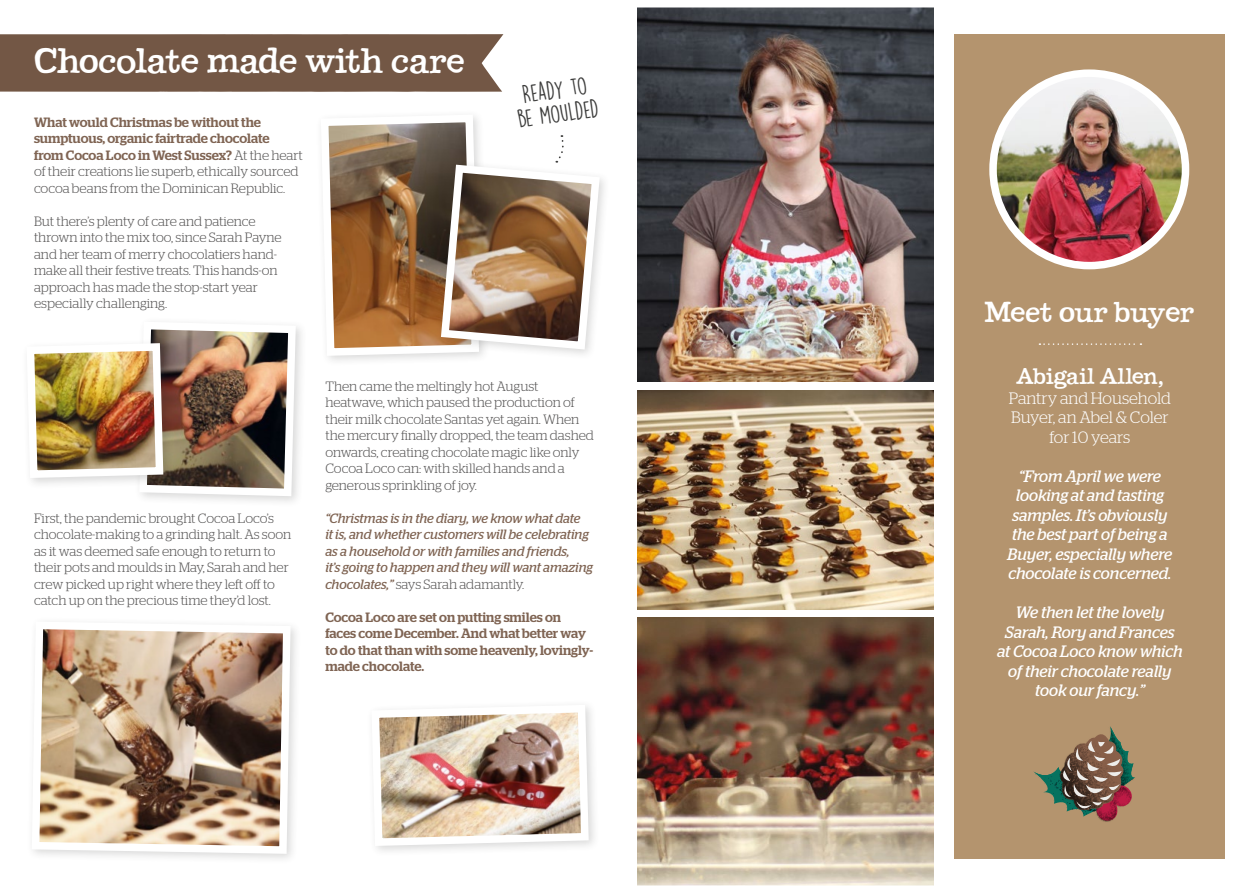
<style>
.page{position:relative;width:1259px;height:893px;background:#fff}
.page>*{position:absolute;margin:0;border:0;box-sizing:border-box;transform-origin:0 0}
.t1{font:35.25px "Applesand Carrots";letter-spacing:-.01em;color:#fff}
.t2{font:28.8px "Applesand Carrots";color:#fff}
.t3{font:22.5px/24px "Lemon Yellow Sun";color:#3c3c3b;text-align:center}
.t4{font:22.5px "Applesand Carrots";color:#fff}
.t5{font:italic 16.5px/19.5px "Stag";letter-spacing:-.005em;color:#fff;text-align:center}
.t6{font:300 16.5px/19.5px "Stag";letter-spacing:-.005em;color:#fff;text-align:center}
.t7{font:300 13.5px/16.5px "Stag";color:#555454}
.t8{font:500 13.5px/16.5px "Stag";color:#7f6453}
.t9{font:italic 13.5px/16.5px "Stag";letter-spacing:-.005em;color:#7f6453}
.s1{font-weight:300;color:#555454}
.s2{font-weight:300;font-style:normal;color:#555454}
</style>
<div class="page">
<div style="left:955px;top:34px;width:270px;height:825px;background:#b4946e"></div>
<svg style="left:1039px;top:343px;width:102px;height:2px"></svg>
<div style="left:0;top:34px;width:503px;height:58px;background:#735745"></div>
<img style="left:31px;top:327px;width:269px;height:173px">
<img style="left:33px;top:628px;width:261px;height:230px">
<img style="left:993px;top:73px;width:192px;height:193px;border-radius:96px">
<div style="left:989px;top:69px;width:200px;height:200px;border:8px solid #fff;border-radius:50%"></div>
<img style="left:376px;top:706px;width:216px;height:144px">
<img style="left:638px;top:9px;width:295px;height:373px">
<img style="left:638px;top:618px;width:295px;height:266px">
<svg style="left:1033px;top:726px;width:102px;height:96px"></svg>
<img style="left:328px;top:116px;width:276px;height:244px">
<img style="left:638px;top:390px;width:295px;height:219px">
<h1 class="t1" style="left:34px;top:38px;width:432px">Chocolate made with care</h1>
<p class="t8" style="left:34px;top:114px;width:270px">What would Christmas be without the sumptuous, organic fairtrade chocolate<br>from Cocoa Loco in West Sussex? <span class="s1">At the heart of their creations lie superb, ethically sourced cocoa beans from the Dominican Republic.</span></p>
<p class="t7" style="left:34px;top:213px;width:249px">But there’s plenty of care and patience thrown into the mix too, since Sarah Payne and her team of merry chocolatiers hand&shy;make all their festive treats. This hands-on approach has made the stop-start year especially challenging.</p>
<h3 class="t3" style="left:512px;top:83px;width:83px;rotate:-8deg">Ready to be moulded</h3>
<p class="t7" style="left:34px;top:510px;width:259px">First, the pandemic brought Cocoa Loco’s chocolate-making to a grinding halt. As soon as it was deemed safe enough to return to their pots and moulds in May, Sarah and her crew picked up right where they left off to catch up on the precious time they’d lost.</p>
<p class="t7" style="left:325px;top:377px;width:270px">Then came the meltingly hot August heatwave, which paused the production of their milk chocolate Santas yet again. When the mercury finally dropped, the team dashed onwards, creating chocolate magic like only Cocoa Loco can: with skilled hands and a generous sprinkling of joy.</p>
<p class="t9" style="left:325px;top:510px;width:269px">“Christmas is in the diary, we know what date<br>it is, and whether customers will be celebrating as a household or with families and friends,<br>it’s going to happen and they will want amazing chocolates,” <span class="s2">says Sarah adamantly.</span></p>
<p class="t8" style="left:325px;top:608px;width:269px">Cocoa Loco are set on putting smiles on faces come December. And what better way to do that than with some heavenly, lovingly&shy;made chocolate.</p>
<h2 class="t2" style="left:984px;top:293px;width:211px">Meet our buyer</h2>
<h3 class="t4" style="left:1016px;top:362px;width:149px">Abigail Allen,</h3>
<p class="t6" style="left:1009px;top:388px;width:164px">Pantry and Household<br>Buyer, an Abel &amp; Coler for 10 years</p>
<p class="t5" style="left:1007px;top:466px;width:166px">“From April we were looking at and tasting samples. It’s obviously the best part of being a<br>Buyer, especially where chocolate is concerned.</p>
<p class="t5" style="left:997px;top:602px;width:187px">We then let the lovely<br>Sarah, Rory and Frances at Cocoa Loco know which of their chocolate really took our fancy.”</p>
</div>
